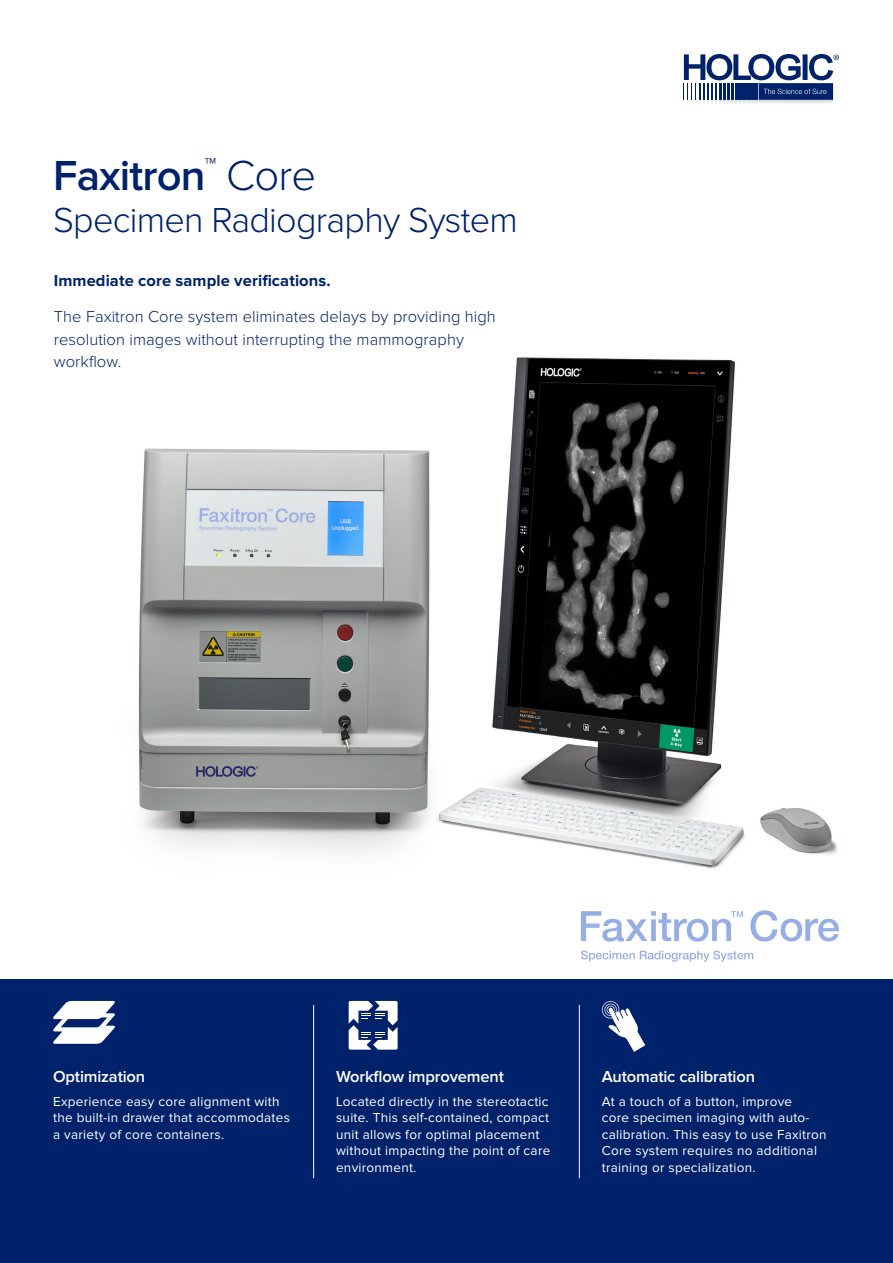
<style>
.page{position:relative;width:893px;height:1263px;background:#fff}
.page>*{position:absolute;margin:0;border:0;box-sizing:border-box;transform-origin:0 0}
.t1{font:600 43.5px "Proxima Nova";letter-spacing:-.02em;color:#00226b}
.t2{font:300 36px "Proxima Nova";letter-spacing:-.02em;color:#00226b}
.t3{font:300 16.5px/22.5px "Proxima Nova";letter-spacing:.005em;color:#00226b}
.t4{font:600 16.5px "Proxima Nova";letter-spacing:-.01em;color:#fff}
.t5{font:700 16.5px "Proxima Nova";letter-spacing:.005em;color:#00226b}
.t6{font:13.5px/16.5px "Proxima Nova";letter-spacing:.02em;color:#fff}
.s1{font-weight:300}
</style>
<div class="page">
<img style="left:138px;top:357px;width:699px;height:602px">
<svg style="left:684px;top:54px;width:155px;height:49px"></svg>
<div style="left:0;top:979px;width:893px;height:284px;background:#00226b"></div>
<hr style="left:313px;top:1005px;width:1px;height:173px;background:#fff">
<hr style="left:579px;top:1005px;width:1px;height:173px;background:#fff">
<svg style="left:349px;top:1001px;width:49px;height:49px"></svg>
<svg style="left:601px;top:1001px;width:44px;height:51px"></svg>
<svg style="left:581px;top:950px;width:172px;height:12px"></svg>
<svg style="left:581px;top:911px;width:162px;height:30px"></svg>
<svg style="left:750px;top:910px;width:89px;height:31px"></svg>
<svg style="left:53px;top:1001px;width:62px;height:43px"></svg>
<p class="t1" style="left:53px;top:155px;width:264px">Faxitron<sup>™</sup> <span class="s1">Core</span></p>
<p class="t2" style="left:53px;top:203px;width:466px">Specimen Radiography System</p>
<p class="t5" style="left:54px;top:273px;width:278px">Immediate core sample verifications.</p>
<p class="t3" style="left:54px;top:306px;width:443px">The Faxitron Core system eliminates delays by providing high resolution images without interrupting the mammography workflow.</p>
<p class="t4" style="left:53px;top:1069px;width:94px">Optimization</p>
<p class="t6" style="left:53px;top:1093px;width:238px">Experience easy core alignment with the built-in drawer that accommodates a variety of core containers.</p>
<p class="t4" style="left:336px;top:1069px;width:169px">Workflow improvement</p>
<p class="t6" style="left:336px;top:1093px;width:216px">Located directly in the stereotactic suite. This self-contained, compact unit allows for optimal placement without impacting the point of care environment.</p>
<p class="t4" style="left:602px;top:1069px;width:155px">Automatic calibration</p>
<p class="t6" style="left:602px;top:1093px;width:226px">At a touch of a button, improve<br>core specimen imaging with auto&shy;calibration. This easy to use Faxitron Core system requires no additional training or specialization.</p>
</div>
